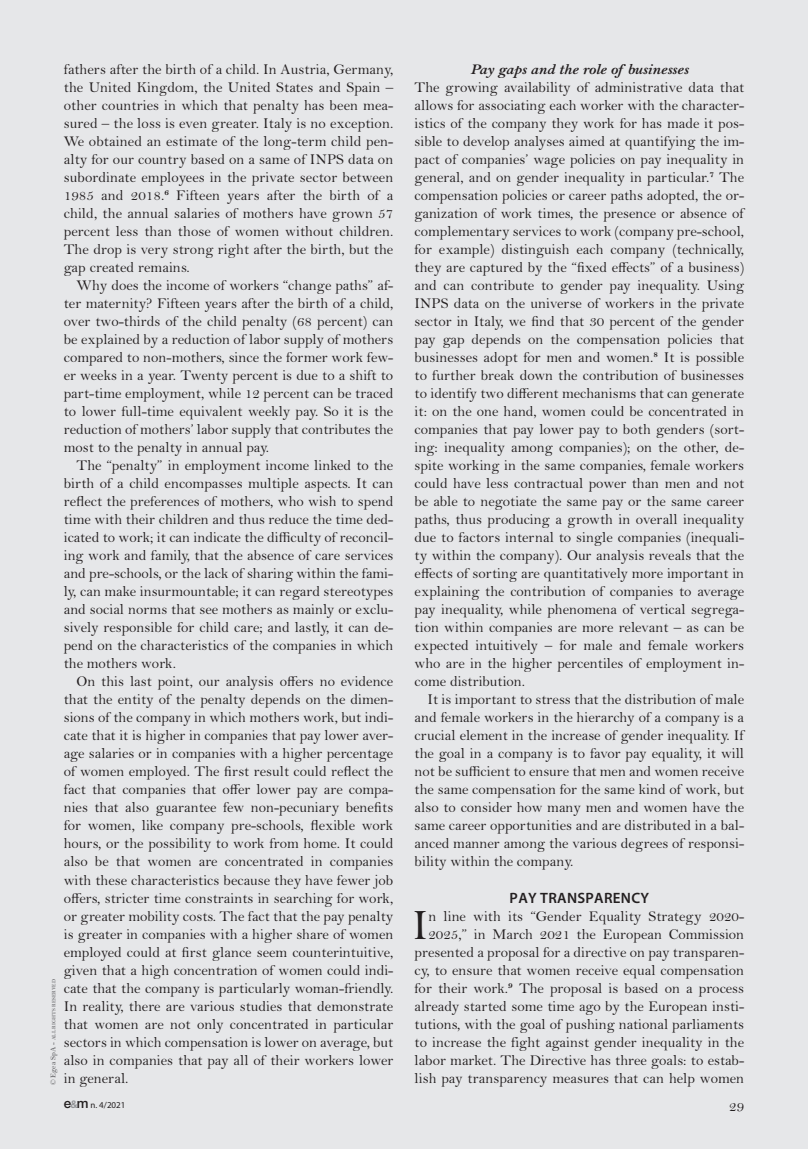
<style>
.page{position:relative;width:808px;height:1149px;background:#fff}
.page>*{position:absolute;margin:0;border:0;box-sizing:border-box;transform-origin:0 0}
.t1{font:43.5px "Bell MT Std";color:#231f20}
.t2{font:15px/18px "Bell MT Std";color:#231f20;text-align:justify}
.t3{font:italic 700 15px "Bell MT Std";color:#231f20}
.t4{font:600 15px "Myriad Pro";letter-spacing:.02em;color:#231f20}
.t5{font:9px "Myriad Pro";color:#231f20}
.t6{font:600 5.25px "Bell MT Std";color:#636366}
.s1{font-weight:400;font-size:7.5px}
.s2{font-size:7.5px}
.s3{font-family:"Helvetica Neue";font-weight:500;font-size:13.5px}
.s4{font-family:"Helvetica Neue";font-weight:700;font-size:10.5px;color:#939598}
</style>
<div class="page">
<div style="left:0;top:0;width:808px;height:1148px;background:#e6e7e9"></div>
<p class="t2" style="left:64px;top:60px;width:331px">fathers after the birth of a child. In Austria, Germany, the United Kingdom, the United States and Spain – other countries in which that penalty has been mea&shy;sured – the loss is even greater. Italy is no exception.<br>We obtained an estimate of the long-term child pen&shy;alty for our country based on a same of INPS data on subordinate employees in the private sector between 1985 and 2018.<sup>6</sup> Fifteen years after the birth of a child, the annual salaries of mothers have grown 57 percent less than those of women without children.<br>The drop is very strong right after the birth, but the gap created remains.</p>
<p class="t2" style="left:64px;top:276px;width:331px;text-indent:13px">Why does the income of workers “change paths” af&shy;ter maternity? Fifteen years after the birth of a child, over two-thirds of the child penalty (68 percent) can be explained by a reduction of labor supply of mothers compared to non-mothers, since the former work few&shy;er weeks in a year. Twenty percent is due to a shift to part-time employment, while 12 percent can be traced to lower full-time equivalent weekly pay. So it is the reduction of mothers’ labor supply that contributes the most to the penalty in annual pay.</p>
<p class="t2" style="left:64px;top:456px;width:331px;text-indent:13px">The “penalty” in employment income linked to the birth of a child encompasses multiple aspects. It can reflect the preferences of mothers, who wish to spend time with their children and thus reduce the time ded&shy;icated to work; it can indicate the difficulty of reconcil&shy;ing work and family, that the absence of care services and pre-schools, or the lack of sharing within the fami&shy;ly, can make insurmountable; it can regard stereotypes and social norms that see mothers as mainly or exclu&shy;sively responsible for child care; and lastly, it can de&shy;pend on the characteristics of the companies in which the mothers work.</p>
<p class="t2" style="left:64px;top:672px;width:331px;text-indent:13px">On this last point, our analysis offers no evidence that the entity of the penalty depends on the dimen&shy;sions of the company in which mothers work, but indi&shy;cate that it is higher in companies that pay lower aver&shy;age salaries or in companies with a higher percentage of women employed. The first result could reflect the fact that companies that offer lower pay are compa&shy;nies that also guarantee few non-pecuniary benefits for women, like company pre-schools, flexible work hours, or the possibility to work from home. It could also be that women are concentrated in companies with these characteristics because they have fewer job offers, stricter time constraints in searching for work, or greater mobility costs. The fact that the pay penalty is greater in companies with a higher share of women employed could at first glance seem counterintuitive, given that a high concentration of women could indi&shy;cate that the company is particularly woman-friendly.<br>In reality, there are various studies that demonstrate that women are not only concentrated in particular sectors in which compensation is lower on average, but also in companies that pay all of their workers lower in general.</p>
<p class="t6" style="left:51px;top:1084px;width:107px;rotate:-90deg"><span class="s1">©</span> <span class="s2">Egea SpA -</span> ALL RIGHTS RESERVED</p>
<p class="t3" style="left:471px;top:61px;width:219px">Pay gaps and the role of businesses</p>
<p class="t2" style="left:415px;top:78px;width:331px">The growing availability of administrative data that allows for associating each worker with the character&shy;istics of the company they work for has made it pos&shy;sible to develop analyses aimed at quantifying the im&shy;pact of companies’ wage policies on pay inequality in general, and on gender inequality in particular.<sup>7</sup> The compensation policies or career paths adopted, the or&shy;ganization of work times, the presence or absence of complementary services to work (company pre-school, for example) distinguish each company (technically, they are captured by the “fixed effects” of a business) and can contribute to gender pay inequality. Using INPS data on the universe of workers in the private sector in Italy, we find that 30 percent of the gender pay gap depends on the compensation policies that businesses adopt for men and women.<sup>8</sup> It is possible to further break down the contribution of businesses to identify two different mechanisms that can generate it: on the one hand, women could be concentrated in companies that pay lower pay to both genders (sort&shy;ing: inequality among companies); on the other, de&shy;spite working in the same companies, female workers could have less contractual power than men and not be able to negotiate the same pay or the same career paths, thus producing a growth in overall inequality due to factors internal to single companies (inequali&shy;ty within the company). Our analysis reveals that the effects of sorting are quantitatively more important in explaining the contribution of companies to average pay inequality, while phenomena of vertical segrega&shy;tion within companies are more relevant – as can be expected intuitively – for male and female workers who are in the higher percentiles of employment in&shy;come distribution.</p>
<p class="t2" style="left:415px;top:690px;width:331px;text-indent:13px">It is important to stress that the distribution of male and female workers in the hierarchy of a company is a crucial element in the increase of gender inequality. If the goal in a company is to favor pay equality, it will not be sufficient to ensure that men and women receive the same compensation for the same kind of work, but also to consider how many men and women have the same career opportunities and are distributed in a bal&shy;anced manner among the various degrees of responsi&shy;bility within the company.</p>
<p class="t4" style="left:510px;top:887px;width:141px">PAY TRANSPARENCY</p>
<h1 class="t1" style="left:412px;top:900px;width:18px">I</h1>
<p class="t2" style="left:415px;top:906px;width:331px;text-align:right">n line with its “Gender Equality Strategy 2020- 2025,” in March 2021 the European Commission presented a proposal for a directive on pay transparen&shy;cy, to ensure that women receive equal compensation for their work.<sup>9</sup> The proposal is based on a process already started some time ago by the European insti&shy;tutions, with the goal of pushing national parliaments to increase the fight against gender inequality in the labor market. The Directive has three goals: to estab&shy;lish pay transparency measures that can help women</p>
<p class="t5" style="left:64px;top:1099px;width:63px"><span class="s3">e</span><span class="s4">&amp;</span><span class="s3">m</span> n. 4/2021</p>
<p class="t2" style="left:729px;top:1097px;width:16px">29</p>
</div>
